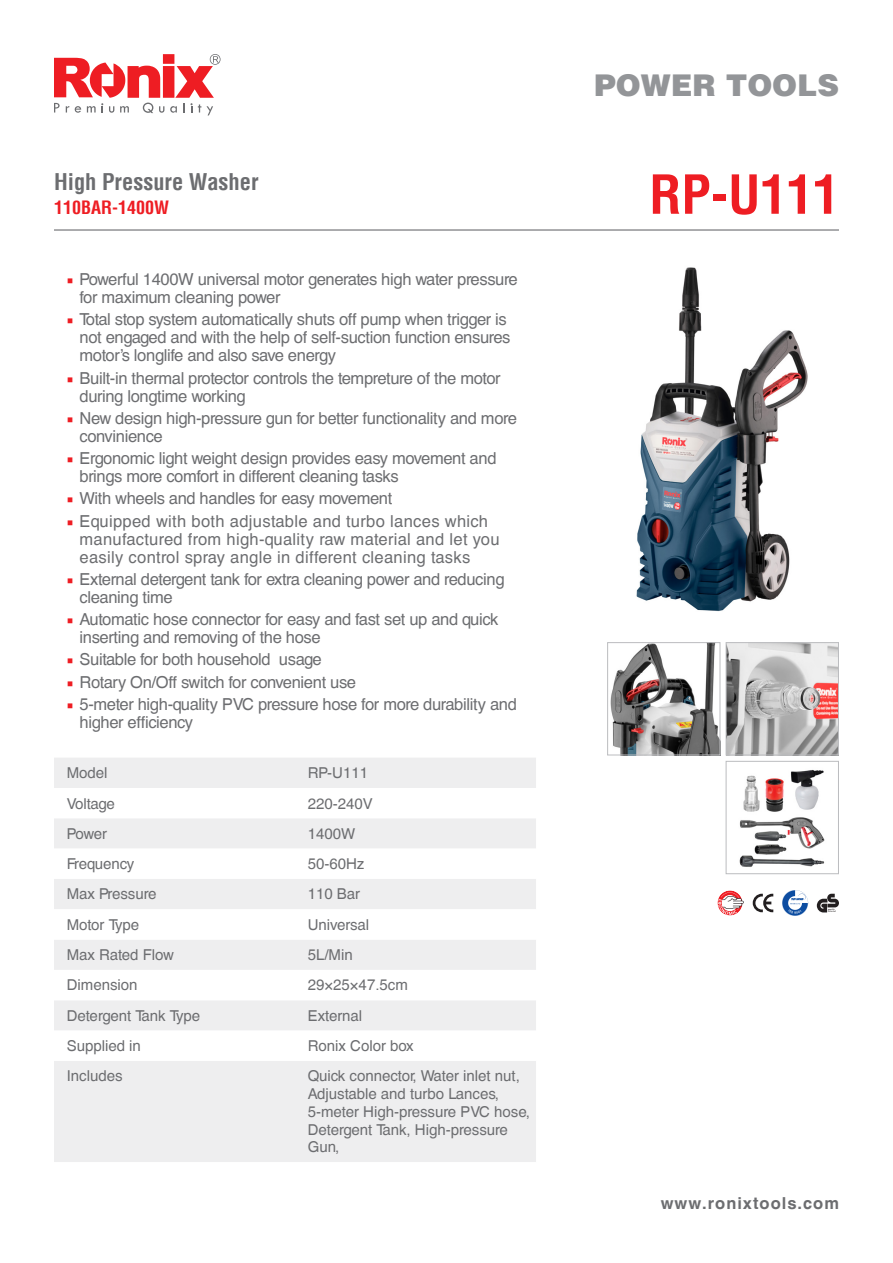
<style>
.page{position:relative;width:893px;height:1263px;background:#fff}
.page>*{position:absolute;margin:0;border:0;box-sizing:border-box;transform-origin:0 0}
.t1{font:700 condensed 52.5px "Helvetica LT";color:#ee1d23}
.t2{font:900 30px "Helvetica LT";color:#939598}
.t3{font:700 condensed 22.5px "Helvetica LT";color:#6c6d70}
.t4{font:700 condensed 18px "Helvetica LT";color:#ee1d23}
.t5{font:16.5px/18px "Helvetica CE";letter-spacing:-.02em;color:#6c6d70}
.t6{font:16.5px/18px "Helvetica CE";letter-spacing:.02em;color:#6c6d70}
.t7{font:700 16.5px "Helvetica CE";letter-spacing:.06em;color:#6c6d70}
.t8{font:15px/17.7px "Helvetica CE";color:#6c6d70}
.t9{font:15px "Helvetica CE";letter-spacing:-.025em;color:#6c6d70}
.s1{font-family:"Minion Pro";color:#ee1d23}
</style>
<div class="page">
<svg style="left:54px;top:54px;width:167px;height:61px"></svg>
<hr style="left:54px;top:229px;width:785px;height:2px;background:#6c6d70">
<div style="left:54px;top:758px;width:482px;height:404px;background:#eeeeef"></div>
<svg style="left:54px;top:788px;width:482px;height:273px"></svg>
<img style="left:636px;top:267px;width:172px;height:345px">
<img style="left:610px;top:644px;width:108px;height:109px">
<div style="left:607px;top:642px;width:113px;height:113px;border:1px solid #bcbdc0"></div>
<img style="left:728px;top:644px;width:109px;height:109px">
<div style="left:726px;top:642px;width:113px;height:113px;border:1px solid #bcbdc0"></div>
<img style="left:739px;top:770px;width:86px;height:97px">
<div style="left:726px;top:761px;width:113px;height:113px;border:1px solid #bcbdc0"></div>
<svg style="left:782px;top:890px;width:26px;height:26px"></svg>
<svg style="left:717px;top:890px;width:27px;height:26px"></svg>
<svg style="left:753px;top:894px;width:20px;height:18px"></svg>
<svg style="left:817px;top:894px;width:22px;height:18px"></svg>
<p class="t3" style="left:54px;top:167px;width:206px">High Pressure Washer</p>
<p class="t4" style="left:54px;top:196px;width:117px">110BAR-1400W</p>
<p class="t5" style="left:80px;top:270px;width:440px;text-indent:-13px"><span class="s1">■</span> Powerful 1400W universal motor generates high water pressure for maximum cleaning power</p>
<p class="t5" style="left:80px;top:311px;width:432px;text-indent:-13px"><span class="s1">■</span> Total stop system automatically shuts off pump when trigger is not engaged and with the help of self-suction function ensures motor’s longlife and also save energy</p>
<p class="t5" style="left:80px;top:369px;width:423px;text-indent:-13px"><span class="s1">■</span> Built-in thermal protector controls the tempreture of the motor during longtime working</p>
<p class="t5" style="left:80px;top:409px;width:439px;text-indent:-13px"><span class="s1">■</span> New design high-pressure gun for better functionality and more convinience</p>
<p class="t5" style="left:80px;top:449px;width:418px;text-indent:-13px"><span class="s1">■</span> Ergonomic light weight design provides easy movement and brings more comfort in different cleaning tasks</p>
<p class="t5" style="left:67px;top:490px;width:327px"><span class="s1">■</span> With wheels and handles for easy movement</p>
<p class="t6" style="left:80px;top:512px;width:422px;text-indent:-13px"><span class="s1">■</span> Equipped with both adjustable and turbo lances which manufactured from high-quality raw material and let you easily control spray angle in different cleaning tasks</p>
<p class="t5" style="left:80px;top:570px;width:427px;text-indent:-13px"><span class="s1">■</span> External detergent tank for extra cleaning power and reducing cleaning time</p>
<p class="t5" style="left:80px;top:610px;width:420px;text-indent:-13px"><span class="s1">■</span> Automatic hose connector for easy and fast set up and quick inserting and removing of the hose</p>
<p class="t5" style="left:67px;top:651px;width:257px"><span class="s1">■</span> Suitable for both household usage</p>
<p class="t5" style="left:67px;top:673px;width:291px"><span class="s1">■</span> Rotary On/Off switch for convenient use</p>
<p class="t5" style="left:80px;top:695px;width:439px;text-indent:-13px"><span class="s1">■</span> 5-meter high-quality PVC pressure hose for more durability and higher efficiency</p>
<p class="t8" style="left:67px;top:764px;width:42px">Model</p>
<p class="t8" style="left:308px;top:764px;width:62px">RP-U111</p>
<p class="t9" style="left:67px;top:794px;width:49px">Voltage</p>
<p class="t8" style="left:308px;top:794px;width:67px">220-240V</p>
<p class="t8" style="left:67px;top:825px;width:42px">Power</p>
<p class="t8" style="left:308px;top:825px;width:49px">1400W</p>
<p class="t8" style="left:67px;top:855px;width:69px">Frequency</p>
<p class="t8" style="left:308px;top:855px;width:58px">50-60Hz</p>
<p class="t8" style="left:67px;top:885px;width:91px">Max Pressure</p>
<p class="t8" style="left:308px;top:885px;width:54px">110 Bar</p>
<p class="t8" style="left:67px;top:916px;width:74px">Motor Type</p>
<p class="t8" style="left:308px;top:916px;width:63px">Universal</p>
<p class="t8" style="left:67px;top:946px;width:109px">Max Rated Flow</p>
<p class="t8" style="left:308px;top:946px;width:47px">5L/Min</p>
<p class="t8" style="left:67px;top:976px;width:72px">Dimension</p>
<p class="t8" style="left:308px;top:976px;width:102px">29×25×47.5cm</p>
<p class="t8" style="left:67px;top:1007px;width:135px">Detergent Tank Type</p>
<p class="t8" style="left:308px;top:1007px;width:56px">External</p>
<p class="t8" style="left:67px;top:1037px;width:76px">Supplied in</p>
<p class="t8" style="left:308px;top:1037px;width:107px">Ronix Color box</p>
<p class="t8" style="left:67px;top:1067px;width:57px">Includes</p>
<p class="t8" style="left:308px;top:1067px;width:224px">Quick connector, Water inlet nut,<br>Adjustable and turbo Lances,<br>5-meter High-pressure PVC hose,<br>Detergent Tank, High-pressure<br>Gun,</p>
<h2 class="t2" style="left:594px;top:65px;width:246px">POWER TOOLS</h2>
<p class="t1" style="left:649px;top:162px;width:191px">RP-U111</p>
<p class="t7" style="left:661px;top:1193px;width:180px">www.ronixtools.com</p>
</div>
